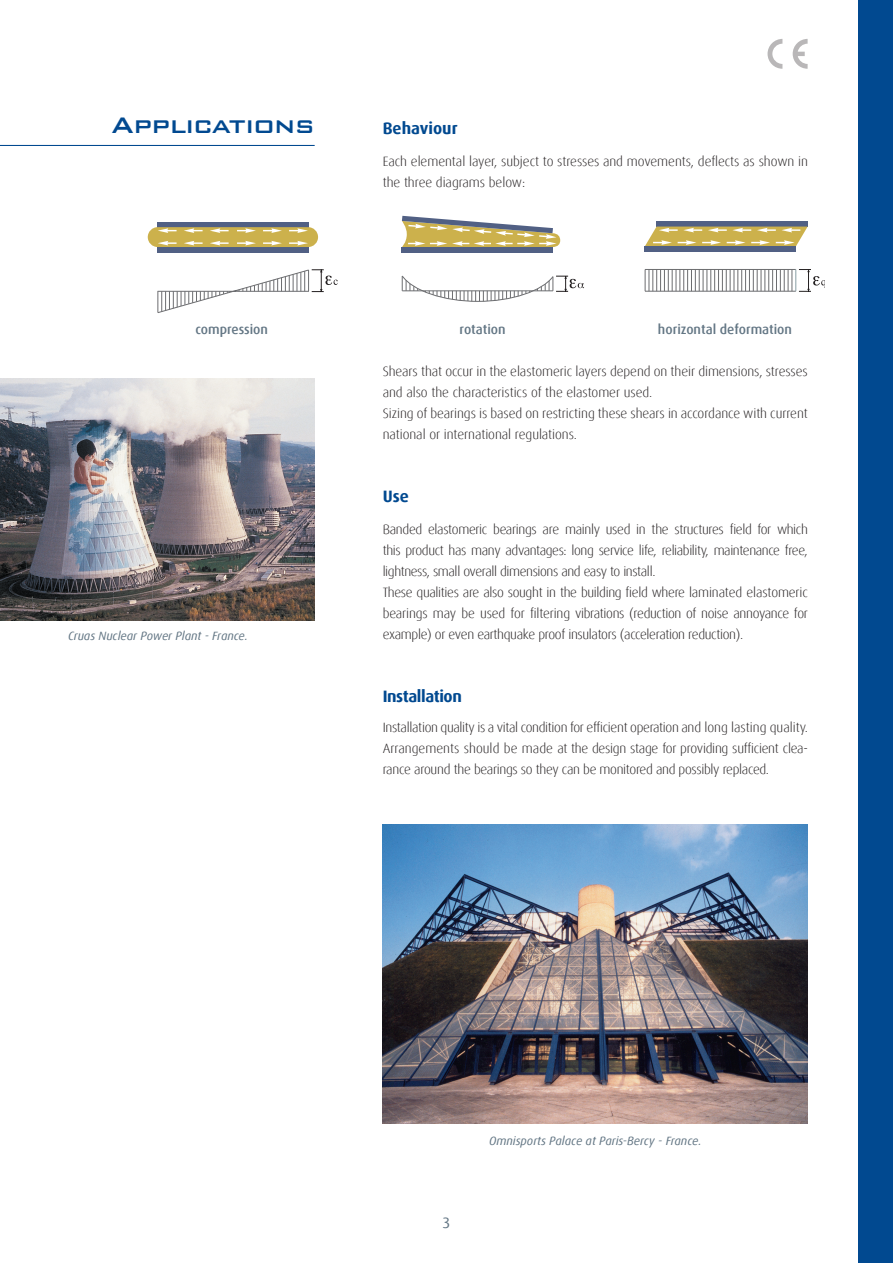
<style>
.page{position:relative;width:893px;height:1263px;background:#fff}
.page>*{position:absolute;margin:0;border:0;box-sizing:border-box;transform-origin:0 0}
.t1{font:500 30px "Bank Gothic BT";letter-spacing:-.025em;color:#014990}
.t2{font:700 16.5px "Dax";letter-spacing:-.02em;color:#014990}
.t3{font:700 16.5px "Dax";color:#014990}
.t4{font:15px "Dax";color:#637684}
.t5{font:300 13.5px/21px "Dax";letter-spacing:-.025em;color:#231f20}
.t6{font:300 13.5px/21px "Dax";letter-spacing:-.005em;color:#231f20}
.t7{font:500 13.5px "Dax";color:#637684}
.t8{font:italic 12px "Dax";color:#637684}
</style>
<div class="page">
<div style="left:859px;top:0;width:34px;height:1263px;background:#014990"></div>
<svg style="left:767px;top:39px;width:15px;height:30px"></svg>
<svg style="left:793px;top:39px;width:15px;height:30px"></svg>
<hr style="left:0;top:145px;width:315px;height:1px;background:#014990">
<img style="left:0;top:378px;width:315px;height:242px">
<div style="left:158px;top:222px;width:151px;height:5px;background:#516084"></div>
<div style="left:158px;top:247px;width:151px;height:5px;background:#516084"></div>
<div style="left:148px;top:227px;width:170px;height:20px;background:#ccb14c;border-radius:10px"></div>
<svg style="left:158px;top:228px;width:19px;height:5px"></svg>
<svg style="left:184px;top:228px;width:19px;height:5px"></svg>
<svg style="left:210px;top:228px;width:19px;height:5px"></svg>
<svg style="left:289px;top:228px;width:19px;height:5px"></svg>
<svg style="left:263px;top:228px;width:19px;height:5px"></svg>
<svg style="left:237px;top:228px;width:19px;height:5px"></svg>
<svg style="left:158px;top:241px;width:19px;height:4px"></svg>
<svg style="left:184px;top:241px;width:19px;height:4px"></svg>
<svg style="left:210px;top:241px;width:19px;height:4px"></svg>
<svg style="left:289px;top:241px;width:19px;height:4px"></svg>
<svg style="left:263px;top:241px;width:19px;height:4px"></svg>
<svg style="left:237px;top:241px;width:19px;height:4px"></svg>
<svg style="left:157px;top:269px;width:181px;height:44px"></svg>
<svg style="left:645px;top:269px;width:179px;height:23px"></svg>
<svg style="left:401px;top:275px;width:183px;height:27px"></svg>
<div style="left:402px;top:247px;width:151px;height:5px;background:#516084"></div>
<svg style="left:401px;top:216px;width:159px;height:32px"></svg>
<div style="left:657px;top:221px;width:151px;height:6px;background:#516084"></div>
<div style="left:645px;top:246px;width:151px;height:6px;background:#516084"></div>
<svg style="left:645px;top:227px;width:163px;height:19px"></svg>
<img style="left:383px;top:824px;width:425px;height:299px">
<h1 class="t1" style="left:111px;top:109px;width:205px">Applications</h1>
<p class="t3" style="left:383px;top:119px;width:76px">Behaviour</p>
<p class="t6" style="left:383px;top:151px;width:427px">Each elemental layer, subject to stresses and movements, deflects as shown in the three diagrams below:</p>
<p class="t7" style="left:195px;top:321px;width:74px">compression</p>
<p class="t7" style="left:460px;top:321px;width:47px">rotation</p>
<p class="t7" style="left:658px;top:321px;width:136px">horizontal deformation</p>
<p class="t8" style="left:68px;top:629px;width:181px">Cruas Nuclear Power Plant - France.</p>
<p class="t6" style="left:383px;top:361px;width:427px">Shears that occur in the elastomeric layers depend on their dimensions, stresses and also the characteristics of the elastomer used.<br>Sizing of bearings is based on restricting these shears in accordance with current national or international regulations.</p>
<p class="t2" style="left:383px;top:487px;width:28px">Use</p>
<p class="t5" style="left:383px;top:518px;width:427px">Banded elastomeric bearings are mainly used in the structures field for which this product has many advantages: long service life, reliability, maintenance free, lightness, small overall dimensions and easy to install.<br>These qualities are also sought in the building field where laminated elastomeric bearings may be used for filtering vibrations (reduction of noise annoyance for example) or even earthquake proof insulators (acceleration reduction).</p>
<p class="t2" style="left:383px;top:686px;width:81px">Installation</p>
<p class="t5" style="left:383px;top:716px;width:427px;text-align:justify">Installation quality is a vital condition for efficient operation and long lasting quality.<br>Arrangements should be made at the design stage for providing sufficient clea&shy;rance around the bearings so they can be monitored and possibly replaced.</p>
<p class="t4" style="left:442px;top:1214px;width:9px">3</p>
<p class="t8" style="left:489px;top:1134px;width:214px">Omnisports Palace at Paris-Bercy - France.</p>
</div>
